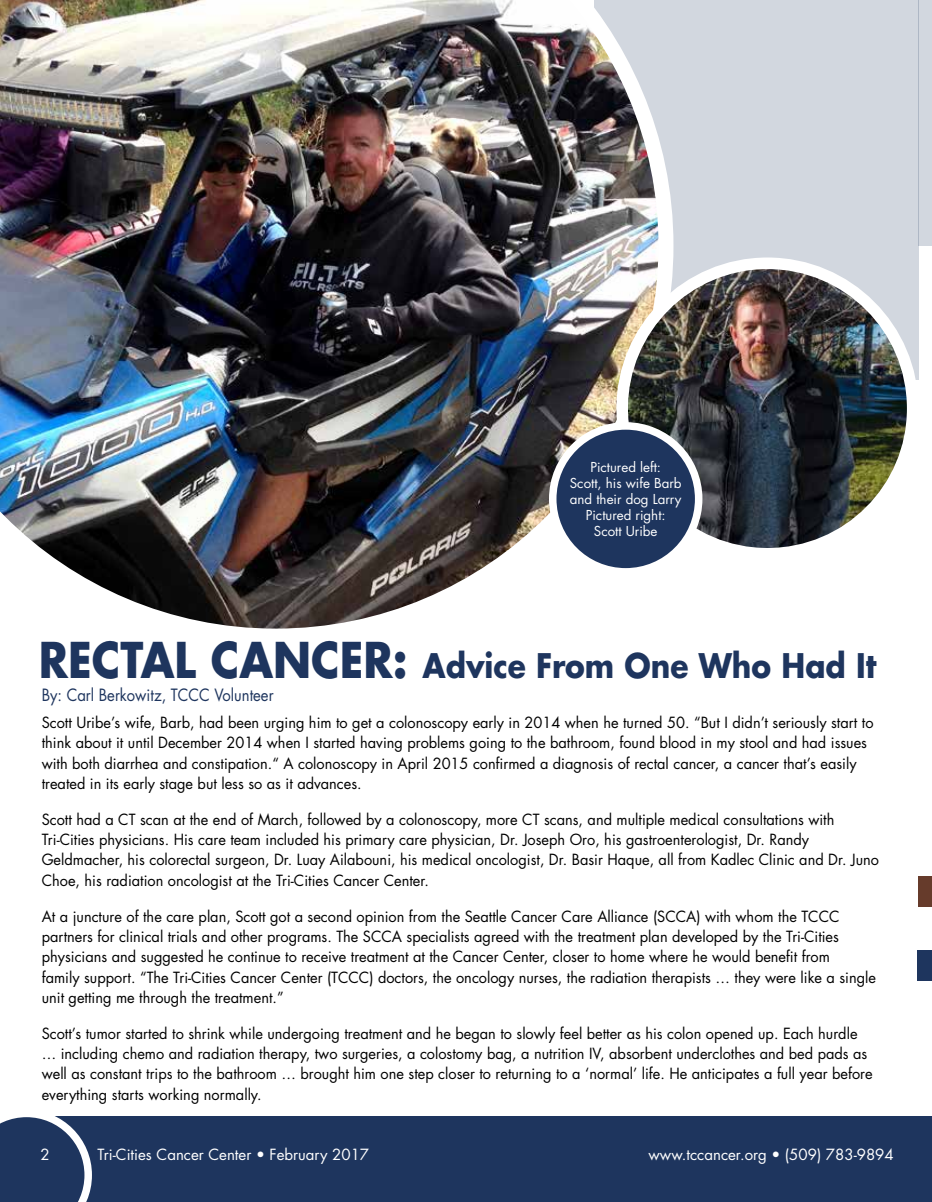
<style>
.page{position:relative;width:932px;height:1202px;background:#fff}
.page>*{position:absolute;margin:0;border:0;box-sizing:border-box;transform-origin:0 0}
.t1{font:700 33px "Futura Std";color:#1e355e;scale:.9 1}
.t2{font:16.5px "Futura Std";color:#1e355e;scale:.9 1}
.t3{font:15px/20.2px "Futura Std";color:#000}
.t4{font:15px "Futura Std";color:#fff}
.t5{font:13.35px/16px "Futura Std";color:#fff;text-align:center}
.s1{font-size:48px}
</style>
<div class="page">
<div style="left:918px;top:0;width:14px;height:246px;background:#d2d7df"></div>
<div style="left:594px;top:0;width:324px;height:380px;background:#d2d7df"></div>
<img style="left:0;top:0;width:673px;height:629px">
<div style="left:13px;top:1116px;width:919px;height:86px;background:#1e355e"></div>
<svg style="left:0;top:1116px;width:92px;height:86px"></svg>
<img style="left:622px;top:263px;width:290px;height:291px;border-radius:145px">
<div style="left:616px;top:257px;width:302px;height:302px;border:12px solid #fff;border-radius:50%"></div>
<div style="left:552px;top:426px;width:146px;height:146px;background:#1e355e;border-radius:50%"></div>
<div style="left:549px;top:422px;width:153px;height:153px;border:8px solid #fff;border-radius:50%"></div>
<div style="left:918px;top:876px;width:14px;height:31px;background:#663b2b"></div>
<div style="left:917px;top:949px;width:15px;height:31px;background:#1e355e"></div>
<p class="t5" style="left:570px;top:459px;width:113px">Pictured left:<br>Scott, his wife Barb and their dog Larry<br>Pictured right:<br>Scott Uribe</p>
<h1 class="t1" style="left:39px;top:644px;width:932px"><span class="s1">RECTAL CANCER:</span> Advice From One Who Had It</h1>
<p class="t3" style="left:42px;top:712px;width:833px">Scott Uribe’s wife, Barb, had been urging him to get a colonoscopy early in 2014 when he turned 50. “But I didn’t seriously start to think about it until December 2014 when I started having problems going to the bathroom, found blood in my stool and had issues with both diarrhea and constipation.“ A colonoscopy in April 2015 confirmed a diagnosis of rectal cancer, a cancer that’s easily treated in its early stage but less so as it advances.</p>
<p class="t3" style="left:42px;top:809px;width:838px">Scott had a CT scan at the end of March, followed by a colonoscopy, more CT scans, and multiple medical consultations with Tri-Cities physicians. His care team included his primary care physician, Dr. Joseph Oro, his gastroenterologist, Dr. Randy Geldmacher, his colorectal surgeon, Dr. Luay Ailabouni, his medical oncologist, Dr. Basir Haque, all from Kadlec Clinic and Dr. Juno Choe, his radiation oncologist at the Tri-Cities Cancer Center.</p>
<p class="t3" style="left:42px;top:906px;width:835px">At a juncture of the care plan, Scott got a second opinion from the Seattle Cancer Care Alliance (SCCA) with whom the TCCC partners for clinical trials and other programs. The SCCA specialists agreed with the treatment plan developed by the Tri-Cities physicians and suggested he continue to receive treatment at the Cancer Center, closer to home where he would benefit from<br>family support. “The Tri-Cities Cancer Center (TCCC) doctors, the oncology nurses, the radiation therapists … they were like a single unit getting me through the treatment.”</p>
<p class="t3" style="left:42px;top:1023px;width:832px">Scott’s tumor started to shrink while undergoing treatment and he began to slowly feel better as his colon opened up. Each hurdle … including chemo and radiation therapy, two surgeries, a colostomy bag, a nutrition IV, absorbent underclothes and bed pads as well as constant trips to the bathroom … brought him one step closer to returning to a ‘normal’ life. He anticipates a full year before everything starts working normally.</p>
<p class="t2" style="left:42px;top:684px;width:259px">By: Carl Berkowitz, TCCC Volunteer</p>
<p class="t4" style="left:40px;top:1145px;width:11px">2</p>
<p class="t4" style="left:97px;top:1145px;width:273px">Tri-Cities Cancer Center • February 2017</p>
<p class="t4" style="left:648px;top:1145px;width:247px">www.tccancer.org • (509) 783-9894</p>
</div>
